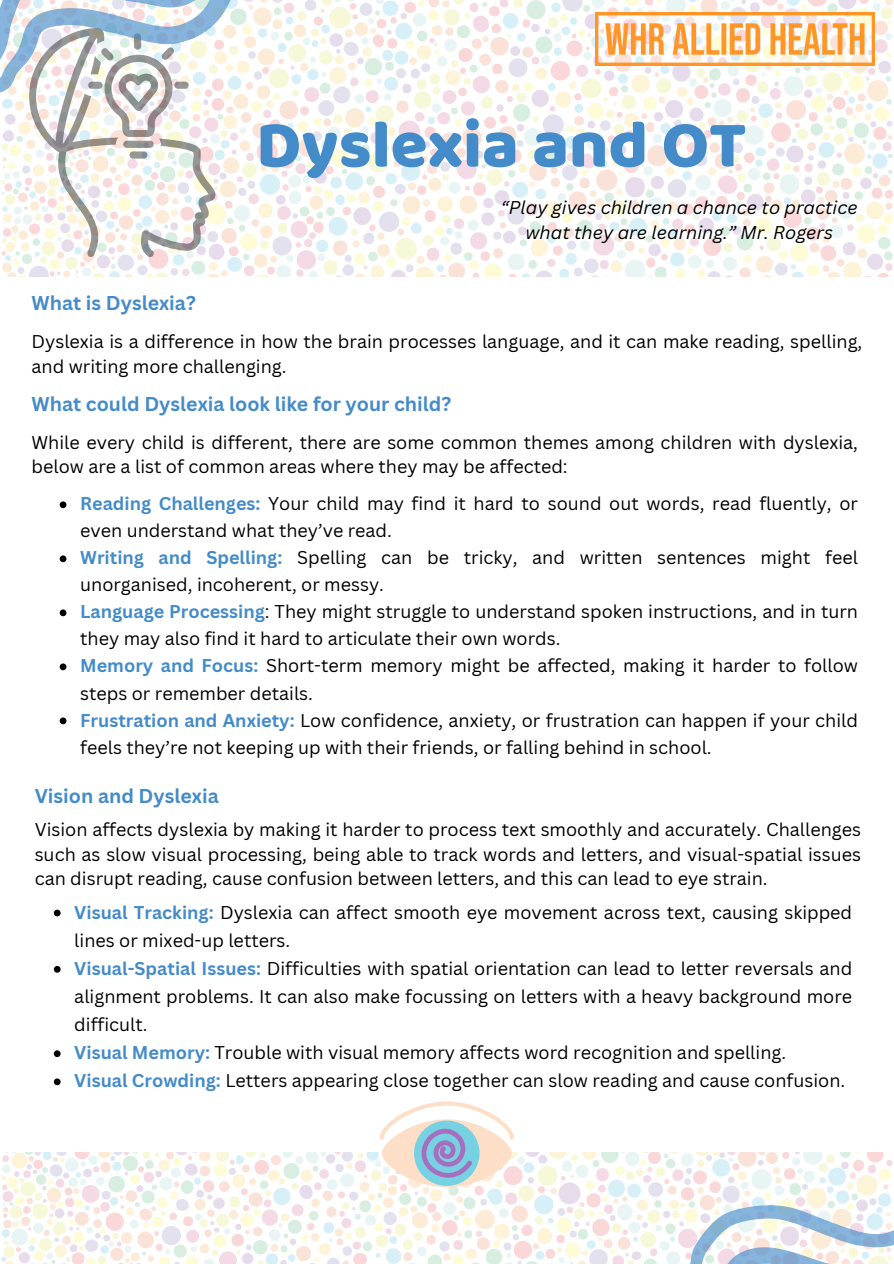
<style>
.page{position:relative;width:894px;height:1264px;background:#fff}
.page>*{position:absolute;margin:0;border:0;box-sizing:border-box;transform-origin:0 0}
.t1{font:67.5px "Baloo";color:#448bc9}
.t2{font:700 19.5px "Canva Sans";color:#448bc9}
.t3{font:18px/27px "Canva Sans";color:#000}
.t4{font:italic 18px/24.8px "Canva Sans";color:#000;text-align:center}
.s1{font-weight:700;color:#448bc9}
</style>
<div class="page">
<img style="left:1px;top:1152px;width:594px;height:111px">
<img style="left:2px;top:0;width:891px;height:276px">
<img style="left:595px;top:13px;width:279px;height:52px">
<svg style="left:60px;top:501px;width:6px;height:7px"></svg>
<svg style="left:60px;top:555px;width:6px;height:7px"></svg>
<svg style="left:60px;top:609px;width:6px;height:7px"></svg>
<svg style="left:60px;top:663px;width:6px;height:7px"></svg>
<svg style="left:60px;top:717px;width:6px;height:7px"></svg>
<svg style="left:54px;top:909px;width:7px;height:7px"></svg>
<svg style="left:54px;top:965px;width:7px;height:7px"></svg>
<svg style="left:54px;top:1050px;width:7px;height:7px"></svg>
<svg style="left:54px;top:1078px;width:7px;height:7px"></svg>
<svg style="left:381px;top:1119px;width:130px;height:68px"></svg>
<div style="left:414px;top:1120px;width:65px;height:65px;background:#76d2e3;border-radius:50%"></div>
<svg style="left:380px;top:1101px;width:133px;height:76px"></svg>
<svg style="left:0;top:0;width:294px;height:257px"></svg>
<svg style="left:595px;top:1152px;width:298px;height:111px"></svg>
<svg style="left:1px;top:1238px;width:283px;height:25px"></svg>
<p class="t1" style="left:256px;top:103px;width:491px">Dyslexia and OT</p>
<p class="t4" style="left:500px;top:195px;width:358px">“Play gives children a chance to practice what they are learning.” Mr. Rogers</p>
<p class="t2" style="left:32px;top:289px;width:166px">What is Dyslexia?</p>
<p class="t3" style="left:32px;top:329px;width:832px;line-height:24.8px">Dyslexia is a difference in how the brain processes language, and it can make reading, spelling, and writing more challenging.</p>
<p class="t2" style="left:32px;top:390px;width:421px">What could Dyslexia look like for your child?</p>
<h2 class="t3" style="left:32px;top:429px;width:827px;line-height:24.8px">While every child is different, there are some common themes among children with dyslexia, below are a list of common areas where they may be affected:</h2>
<p class="t3" style="left:80px;top:490px;width:779px"><span class="s1">Reading Challenges:</span> Your child may find it hard to sound out words, read fluently, or even understand what they’ve read.</p>
<p class="t3" style="left:80px;top:544px;width:779px"><span class="s1">Writing and Spelling:</span> Spelling can be tricky, and written sentences might feel unorganised, incoherent, or messy.</p>
<p class="t3" style="left:80px;top:598px;width:779px"><span class="s1">Language Processing</span>: They might struggle to understand spoken instructions, and in turn they may also find it hard to articulate their own words.</p>
<p class="t3" style="left:80px;top:652px;width:779px"><span class="s1">Memory and Focus:</span> Short-term memory might be affected, making it harder to follow steps or remember details.</p>
<h1 class="t3" style="left:80px;top:706px;width:779px"><span class="s1">Frustration and Anxiety:</span> Low confidence, anxiety, or frustration can happen if your child feels they’re not keeping up with their friends, or falling behind in school.</h1>
<p class="t2" style="left:35px;top:782px;width:185px">Vision and Dyslexia</p>
<p class="t3" style="left:35px;top:816px;width:827px;line-height:24.8px;text-align:justify">Vision affects dyslexia by making it harder to process text smoothly and accurately. Challenges such as slow visual processing, being able to track words and letters, and visual-spatial issues can disrupt reading, cause confusion between letters, and this can lead to eye strain.</p>
<h2 class="t3" style="left:74px;top:897px;width:779px;line-height:28.2px"><span class="s1">Visual Tracking:</span> Dyslexia can affect smooth eye movement across text, causing skipped lines or mixed-up letters.</h2>
<p class="t3" style="left:74px;top:953px;width:779px;line-height:28.2px;text-align:justify"><span class="s1">Visual-Spatial Issues:</span> Difficulties with spatial orientation can lead to letter reversals and alignment problems. It can also make focussing on letters with a heavy background more difficult.</p>
<h2 class="t3" style="left:74px;top:1038px;width:713px"><span class="s1">Visual Memory:</span> Trouble with visual memory affects word recognition and spelling.</h2>
<p class="t3" style="left:74px;top:1066px;width:772px"><span class="s1">Visual Crowding:</span> Letters appearing close together can slow reading and cause confusion.</p>
</div>
